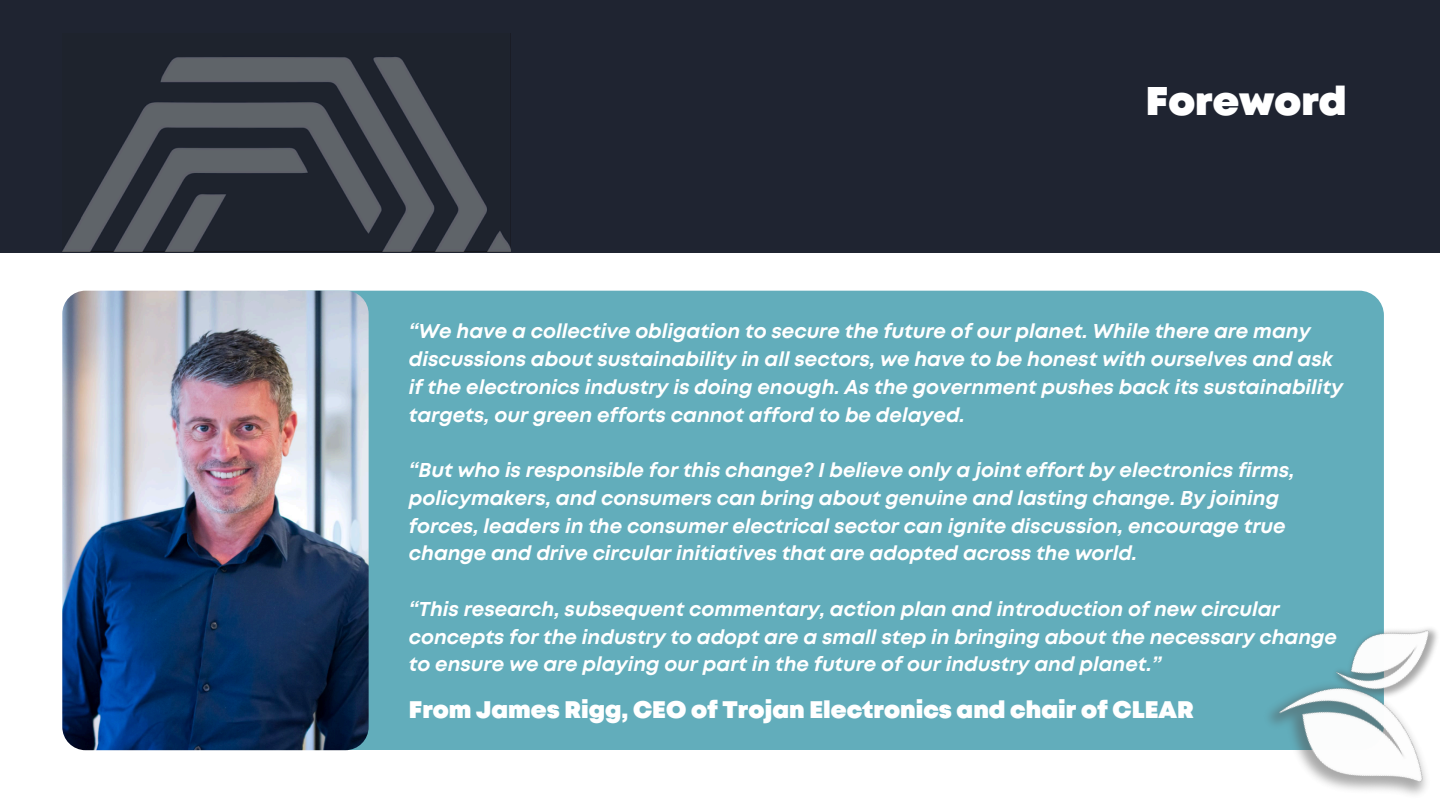
<style>
.page{position:relative;width:1440px;height:810px;background:#fff}
.page>*{position:absolute;margin:0;border:0;box-sizing:border-box;transform-origin:0 0}
.t1{font:900 40px "Mont";color:#fff}
.t2{font:900 24px "Mont";color:#fff}
.t3{font:italic 700 20px/27.8px "Mont";color:#fff}
</style>
<div class="page">
<div style="left:0;top:0;width:1440px;height:253px;background:#1f2431"></div>
<img style="left:62px;top:34px;width:449px;height:217px">
<div style="left:266px;top:291px;width:1118px;height:459px;background:#62adbb;border-radius:25px"></div>
<img style="left:62px;top:291px;width:307px;height:459px;border-radius:23px">
<img style="left:1269px;top:688px;width:157px;height:107px">
<img style="left:1315px;top:582px;width:122px;height:144px">
<p class="t1" style="left:1146px;top:86px;width:202px">Foreword</p>
<p class="t3" style="left:409px;top:319px;width:936px">“We have a collective obligation to secure the future of our planet. While there are many discussions about sustainability in all sectors, we have to be honest with ourselves and ask if the electronics industry is doing enough. As the government pushes back its sustainability targets, our green efforts cannot afford to be delayed.</p>
<p class="t3" style="left:409px;top:458px;width:887px">“But who is responsible for this change? I believe only a joint effort by electronics firms, policymakers, and consumers can bring about genuine and lasting change. By joining forces, leaders in the consumer electrical sector can ignite discussion, encourage true change and drive circular initiatives that are adopted across the world.</p>
<p class="t3" style="left:409px;top:596px;width:930px">“This research, subsequent commentary, action plan and introduction of new circular concepts for the industry to adopt are a small step in bringing about the necessary change to ensure we are playing our part in the future of our industry and planet.”</p>
<h2 class="t2" style="left:409px;top:700px;width:786px">From James Rigg, CEO of Trojan Electronics and chair of CLEAR</h2>
</div>
